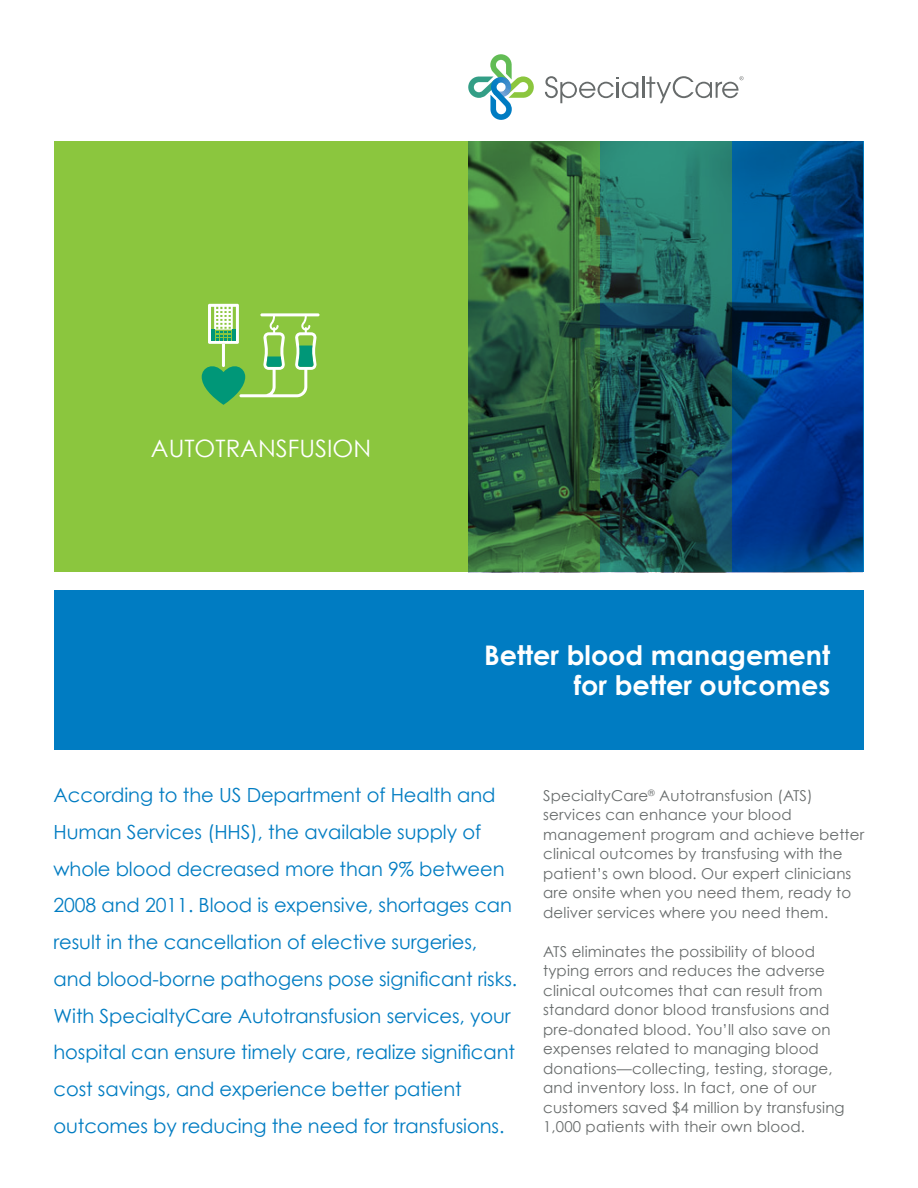
<style>
.page{position:relative;width:918px;height:1188px;background:#fff}
.page>*{position:absolute;margin:0;border:0;box-sizing:border-box;transform-origin:0 0}
.t1{font:700 27px "Century Gothic";color:#fff}
.t2{font:24px "Century Gothic";color:#fff}
.t3{font:19.5px/36.8px "Century Gothic";letter-spacing:-.005em;color:#007cc2}
.Intro_copy{font:15px/19.5px "Century Gothic";letter-spacing:.01em;color:#676b6b}
</style>
<div class="page">
<div style="left:54px;top:141px;width:414px;height:431px;background:#8bc63e"></div>
<div style="left:54px;top:590px;width:810px;height:160px;background:#007cc2"></div>
<img style="left:468px;top:141px;width:395px;height:431px">
<svg style="left:202px;top:304px;width:118px;height:101px"></svg>
<hr style="left:642px;top:77px;width:2px;height:21px;background:#676b6b">
<svg style="left:545px;top:76px;width:93px;height:27px"></svg>
<svg style="left:468px;top:54px;width:66px;height:66px"></svg>
<svg style="left:646px;top:76px;width:98px;height:27px"></svg>
<p class="t2" style="left:151px;top:434px;width:222px">AUTOTRANSFUSION</p>
<p class="t1" style="left:484px;top:638px;width:348px">Better blood management</p>
<p class="t1" style="left:574px;top:668px;width:258px">for better outcomes</p>
<p class="t3" style="left:54px;top:777px;width:465px">According to the US Department of Health and Human Services (HHS), the available supply of whole blood decreased more than 9% between 2008 and 2011. Blood is expensive, shortages can result in the cancellation of elective surgeries, and blood-borne pathogens pose significant risks.<br>With SpecialtyCare Autotransfusion services, your hospital can ensure timely care, realize significant cost savings, and experience better patient outcomes by reducing the need for transfusions.</p>
<p class="Intro_copy" style="left:543px;top:785px;width:323px">SpecialtyCare<sup>®</sup> Autotransfusion (ATS) services can enhance your blood management program and achieve better clinical outcomes by transfusing with the patient’s own blood. Our expert clinicians are onsite when you need them, ready to deliver services where you need them.</p>
<p class="Intro_copy" style="left:543px;top:941px;width:303px">ATS eliminates the possibility of blood typing errors and reduces the adverse clinical outcomes that can result from standard donor blood transfusions and pre-donated blood. You’ll also save on expenses related to managing blood donations—collecting, testing, storage, and inventory loss. In fact, one of our customers saved $4 million by transfusing 1,000 patients with their own blood.</p>
</div>
